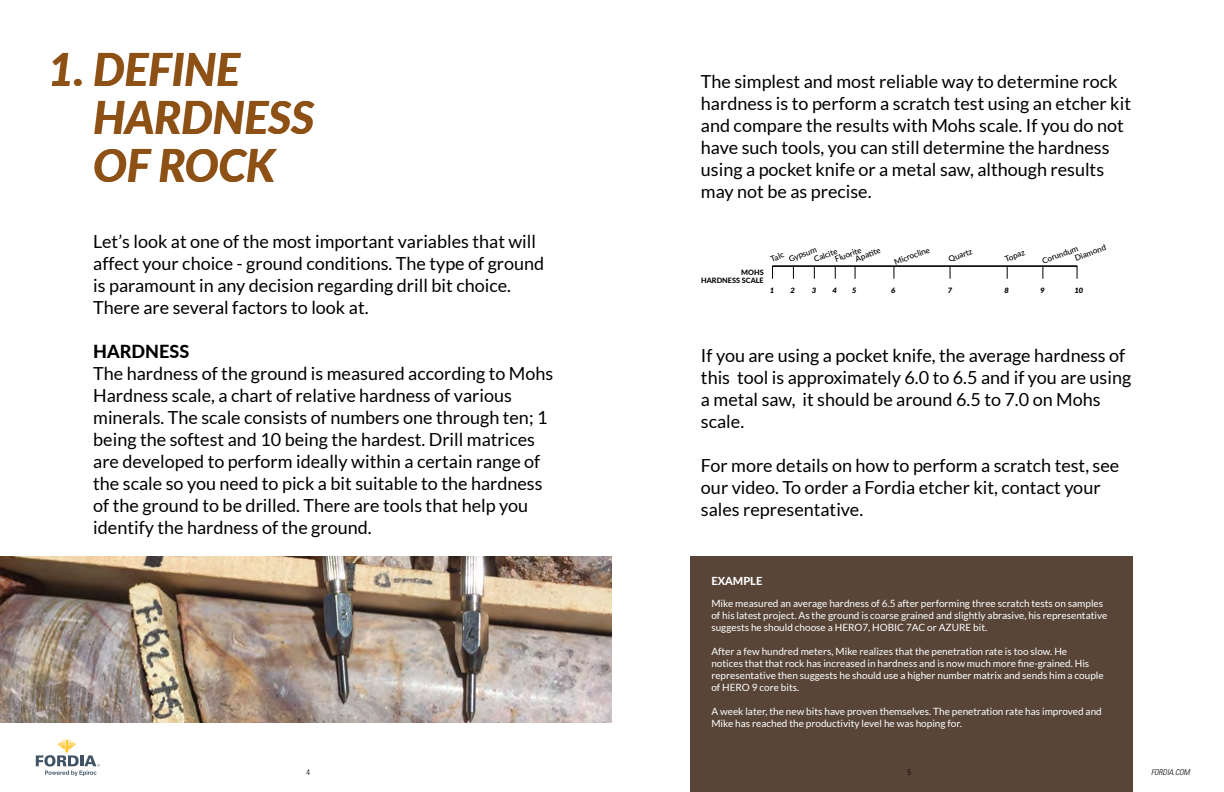
<style>
.page{position:relative;width:1224px;height:792px;background:#fff}
.page>*{position:absolute;margin:0;border:0;box-sizing:border-box;transform-origin:0 0}
.t1{font:italic 800 45px/48px "Lato";letter-spacing:-.01em;color:#8d5015}
.t2{font:18px/22px "Lato";color:#000}
.t3{font:800 18px "Lato";color:#000}
.t4{font:800 11px "Lato";color:#fff}
.t5{font:10px/12px "Lato";color:#fff}
.t6{font:500 8.1px/8.7px "Lato";color:#000}
.t7{font:italic 300 condensed 8px "Univers LT Std";color:#000}
.t8{font:300 condensed 8px "Univers LT Std";color:#000}
.t9{font:800 7.3px/8px "Lato";color:#000;text-align:right}
.t10{font:italic 900 7.3px "Lato";color:#000}
</style>
<div class="page">
<svg style="left:36px;top:739px;width:64px;height:37px"></svg>
<svg style="left:814px;top:267px;width:1px;height:12px"></svg>
<svg style="left:793px;top:267px;width:1px;height:12px"></svg>
<svg style="left:772px;top:267px;width:1px;height:12px"></svg>
<svg style="left:835px;top:267px;width:1px;height:12px"></svg>
<svg style="left:855px;top:267px;width:1px;height:12px"></svg>
<svg style="left:894px;top:267px;width:1px;height:12px"></svg>
<svg style="left:950px;top:267px;width:1px;height:12px"></svg>
<svg style="left:1007px;top:267px;width:1px;height:12px"></svg>
<svg style="left:1043px;top:267px;width:1px;height:12px"></svg>
<svg style="left:1077px;top:266px;width:1px;height:13px"></svg>
<hr style="left:772px;top:265px;width:305px;height:2px;background:#000">
<div style="left:690px;top:556px;width:443px;height:236px;background:#584538"></div>
<img style="left:0;top:556px;width:612px;height:167px">
<h1 class="t1" style="left:93px;top:44px;width:223px;text-indent:-45px">1. DEFINE<br>HARDNESS<br>OF ROCK</h1>
<p class="t2" style="left:93px;top:230px;width:453px">Let’s look at one of the most important variables that will affect your choice - ground conditions. The type of ground is paramount in any decision regarding drill bit choice.<br>There are several factors to look at.</p>
<p class="t3" style="left:93px;top:338px;width:98px">HARDNESS</p>
<p class="t2" style="left:93px;top:362px;width:462px">The hardness of the ground is measured according to Mohs Hardness scale, a chart of relative hardness of various minerals. The scale consists of numbers one through ten; 1 being the softest and 10 being the hardest. Drill matrices are developed to perform ideally within a certain range of the scale so you need to pick a bit suitable to the hardness of the ground to be drilled. There are tools that help you identify the hardness of the ground.</p>
<p class="t2" style="left:701px;top:70px;width:432px">The simplest and most reliable way to determine rock hardness is to perform a scratch test using an etcher kit and compare the results with Mohs scale. If you do not have such tools, you can still determine the hardness using a pocket knife or a metal saw, although results may not be as precise.</p>
<p class="t6" style="left:852px;top:249px;width:28px;line-height:7px;text-indent:-19px;rotate:-20deg">Fluorite<br>Apatite</p>
<p class="t6" style="left:893px;top:258px;width:39px;rotate:-20deg">Microcline</p>
<p class="t6" style="left:947px;top:255px;width:26px;rotate:-20deg">Quartz</p>
<p class="t6" style="left:1003px;top:255px;width:22px;rotate:-20deg">Topaz</p>
<p class="t6" style="left:1071px;top:246px;width:34px;text-indent:-32px;rotate:-20deg">Corundum<br>Diamond</p>
<p class="t6" style="left:769px;top:255px;width:15px;rotate:-20deg">Talc</p>
<p class="t6" style="left:810px;top:247px;width:26px;text-indent:-24px;rotate:-20deg">Gypsum<br>Calcite</p>
<p class="t9" style="left:701px;top:268px;width:64px">MOHS<br>HARDNESS SCALE</p>
<p class="t10" style="left:770px;top:286px;width:6px">1</p>
<p class="t10" style="left:790px;top:286px;width:6px">2</p>
<p class="t10" style="left:812px;top:286px;width:6px">3</p>
<p class="t10" style="left:833px;top:286px;width:6px">4</p>
<p class="t10" style="left:852px;top:286px;width:6px">5</p>
<p class="t10" style="left:891px;top:286px;width:6px">6</p>
<p class="t10" style="left:948px;top:286px;width:6px">7</p>
<p class="t10" style="left:1005px;top:286px;width:6px">8</p>
<p class="t10" style="left:1040px;top:286px;width:6px">9</p>
<p class="t10" style="left:1075px;top:286px;width:10px">10</p>
<p class="t2" style="left:701px;top:344px;width:432px">If you are using a pocket knife, the average hardness of this tool is approximately 6.0 to 6.5 and if you are using a metal saw, it should be around 6.5 to 7.0 on Mohs scale.</p>
<p class="t2" style="left:701px;top:454px;width:420px">For more details on how to perform a scratch test, see our video. To order a Fordia etcher kit, contact your sales representative.</p>
<p class="t4" style="left:711px;top:573px;width:52px">EXAMPLE</p>
<p class="t5" style="left:711px;top:598px;width:397px">Mike measured an average hardness of 6.5 after performing three scratch tests on samples of his latest project. As the ground is coarse grained and slightly abrasive, his representative suggests he should choose a HERO7, HOBIC 7AC or AZURE bit.</p>
<p class="t5" style="left:711px;top:646px;width:394px">After a few hundred meters, Mike realizes that the penetration rate is too slow. He<br>notices that that rock has increased in hardness and is now much more fine-grained. His representative then suggests he should use a higher number matrix and sends him a couple of HERO 9 core bits.</p>
<p class="t5" style="left:711px;top:706px;width:392px">A week later, the new bits have proven themselves. The penetration rate has improved and<br>Mike has reached the productivity level he was hoping for.</p>
<p class="t8" style="left:307px;top:768px;width:5px">4</p>
<p class="t8" style="left:907px;top:768px;width:5px">5</p>
<p class="t7" style="left:1151px;top:768px;width:40px">FORDIA.COM</p>
</div>
